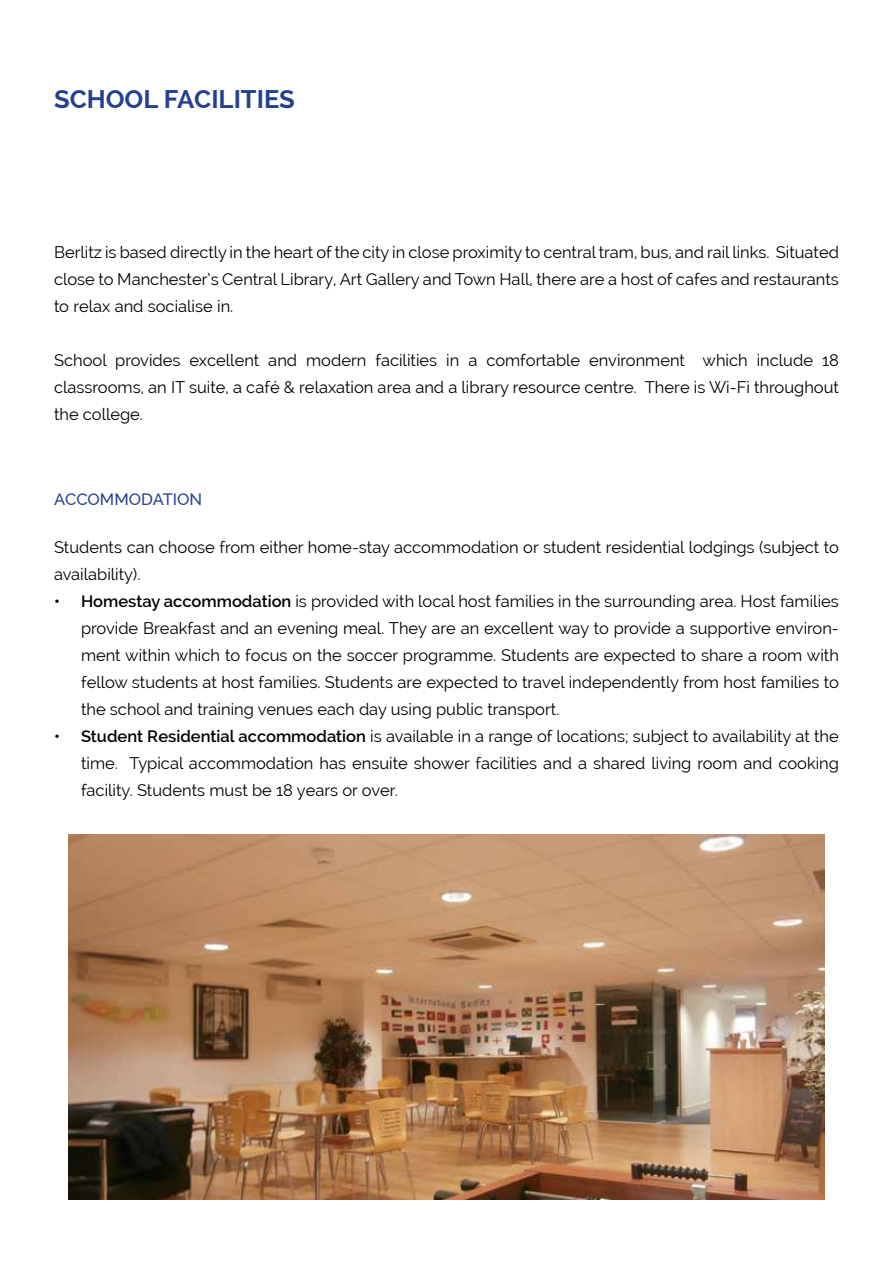
<style>
.page{position:relative;width:893px;height:1263px;background:#fff}
.page>*{position:absolute;margin:0;border:0;box-sizing:border-box;transform-origin:0 0}
.t1{font:700 25.5px "Raleway";color:#25408f}
.t2{font:16.5px/27px "Raleway";color:#000;text-align:justify}
.t3{font:500 16.5px "Raleway";color:#25408f}
.s1{font-weight:600}
</style>
<div class="page">
<img style="left:68px;top:835px;width:757px;height:364px">
<h1 class="t1" style="left:54px;top:84px;width:242px">SCHOOL FACILITIES</h1>
<p class="t2" style="left:54px;top:239px;width:786px">Berlitz is based directly in the heart of the city in close proximity to central tram, bus, and rail links. Situated close to Manchester’s Central Library, Art Gallery and Town H all, there are a host of cafes and restaurants to relax and socialise in.</p>
<p class="t2" style="left:54px;top:347px;width:786px">School provides excellent and modern facilities in a comfortable environment which include 18 classrooms, an IT suite, a café &amp; relaxation area and a library resource centre. There is Wi-Fi throughout the college.</p>
<p class="t3" style="left:54px;top:490px;width:150px">ACCOMMODATION</p>
<p class="t2" style="left:54px;top:534px;width:786px">Students can choose from either home-stay accommodation or student residential lodgings (subject to availability).</p>
<p class="t2" style="left:81px;top:588px;width:759px;text-indent:-27px"><span class="s1">• Homestay accommodation</span> is provided with local host families in the surrounding area. H ost families provide Breakfast and an evening meal. They are an excellent way to provide a supportive environ&shy;ment within which to focus on the soccer programme. Students are expected to share a room with fellow students at host families. Students are expected to travel independently from host families to the school and training venues each day using public transport.</p>
<p class="t2" style="left:81px;top:723px;width:759px;text-indent:-27px"><span class="s1">• Student Residential accommodation</span> is available in a range of locations; subject to availability at the time. Typical accommodation has ensuite shower facilities and a shared living room and cooking facility. Students must be 18 years or over.</p>
</div>
